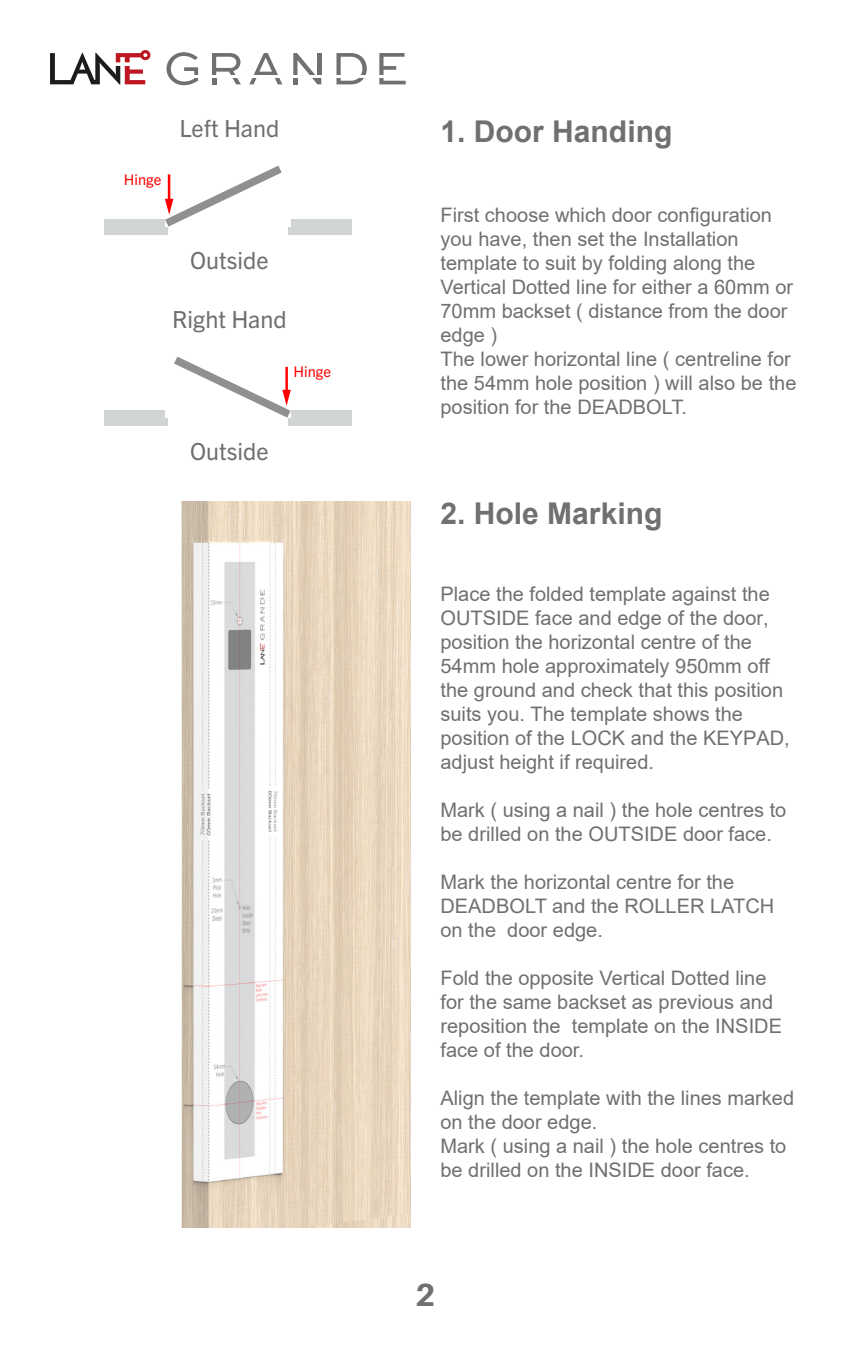
<style>
.page{position:relative;width:851px;height:1347px;background:#fff}
.page>*{position:absolute;margin:0;border:0;box-sizing:border-box;transform-origin:0 0}
.t1{font:700 30px "Arial";color:#70706e}
.t2{font:700 30px "Atlas Grotesk";color:#70706e}
.t3{font:23.5px "Trade Gothic Next LT Pro";color:#6e6e70}
.t4{font:20px/24px "Arial";color:#70706e}
.t5{font:14.75px "Trade Gothic Next LT Pro";color:#f00}
.s1{font-style:inherit}
</style>
<div class="page">
<svg style="left:166px;top:52px;width:32px;height:33px"></svg>
<svg style="left:336px;top:53px;width:31px;height:31px"></svg>
<svg style="left:379px;top:53px;width:26px;height:31px"></svg>
<svg style="left:293px;top:53px;width:28px;height:31px"></svg>
<svg style="left:249px;top:53px;width:33px;height:31px"></svg>
<svg style="left:212px;top:53px;width:29px;height:31px"></svg>
<svg style="left:50px;top:50px;width:100px;height:35px"></svg>
<img style="left:181px;top:502px;width:229px;height:725px">
<div style="left:104px;top:410px;width:61px;height:15px;background:#d1d4d4"></div>
<svg style="left:165px;top:418px;width:2px;height:7px"></svg>
<div style="left:291px;top:410px;width:60px;height:15px;background:#d1d4d4"></div>
<svg style="left:174px;top:356px;width:117px;height:69px"></svg>
<div style="left:291px;top:219px;width:60px;height:15px;background:#d1d4d4"></div>
<svg style="left:288px;top:227px;width:3px;height:7px"></svg>
<div style="left:104px;top:219px;width:61px;height:15px;background:#d1d4d4"></div>
<svg style="left:165px;top:166px;width:116px;height:68px"></svg>
<p class="t5" style="left:124px;top:170px;width:39px">Hinge</p>
<p class="t3" style="left:179px;top:112px;width:101px">Left Hand</p>
<p class="t3" style="left:190px;top:244px;width:80px">Outside</p>
<p class="t3" style="left:172px;top:303px;width:116px">Right Hand</p>
<p class="t5" style="left:293px;top:361px;width:39px">Hinge</p>
<p class="t3" style="left:190px;top:435px;width:80px">Outside</p>
<p class="t1" style="left:440px;top:110px;width:233px">1. Door Handing</p>
<p class="t4" style="left:440px;top:203px;width:357px">First choose which door configuration you have, then set the Installation template to suit by folding along the Vertical Dotted line for either a 60mm or 70mm backset ( distance from the door edge )<br>The lower horizontal line ( centreline for the 54mm hole position ) will also be the position for the DEADBOLT.</p>
<p class="t1" style="left:440px;top:493px;width:223px">2. Hole Marking</p>
<p class="t4" style="left:440px;top:581px;width:351px">Place the folded template against the OUTSIDE face and edge of the door, position the horizontal centre of the 54mm hole <span class="s1">approximately 950m</span>m off the ground <span class="s1">and</span> check that this position suits you. The template shows the position of the LOCK and the KEYPAD, adjust height if required.</p>
<p class="t4" style="left:440px;top:797px;width:347px">Mark ( using a nail ) the hole centres to be drilled on the OUTSIDE door face.</p>
<p class="t4" style="left:440px;top:869px;width:335px">Mark the horizontal centre for the<br>DEADBOLT and the ROLLER LATCH on the door edge.</p>
<p class="t4" style="left:440px;top:965px;width:343px">Fold the opposite Vertical Dotted line for the same backset as previous and reposition the template on the INSIDE face of the door.</p>
<p class="t4" style="left:440px;top:1085px;width:355px">Align the template with the lines marked on the door edge.<br>Mark ( using a nail ) the hole centres to be drilled on the INSIDE door face.</p>
<h1 class="t2" style="left:416px;top:1270px;width:21px">2</h1>
</div>
